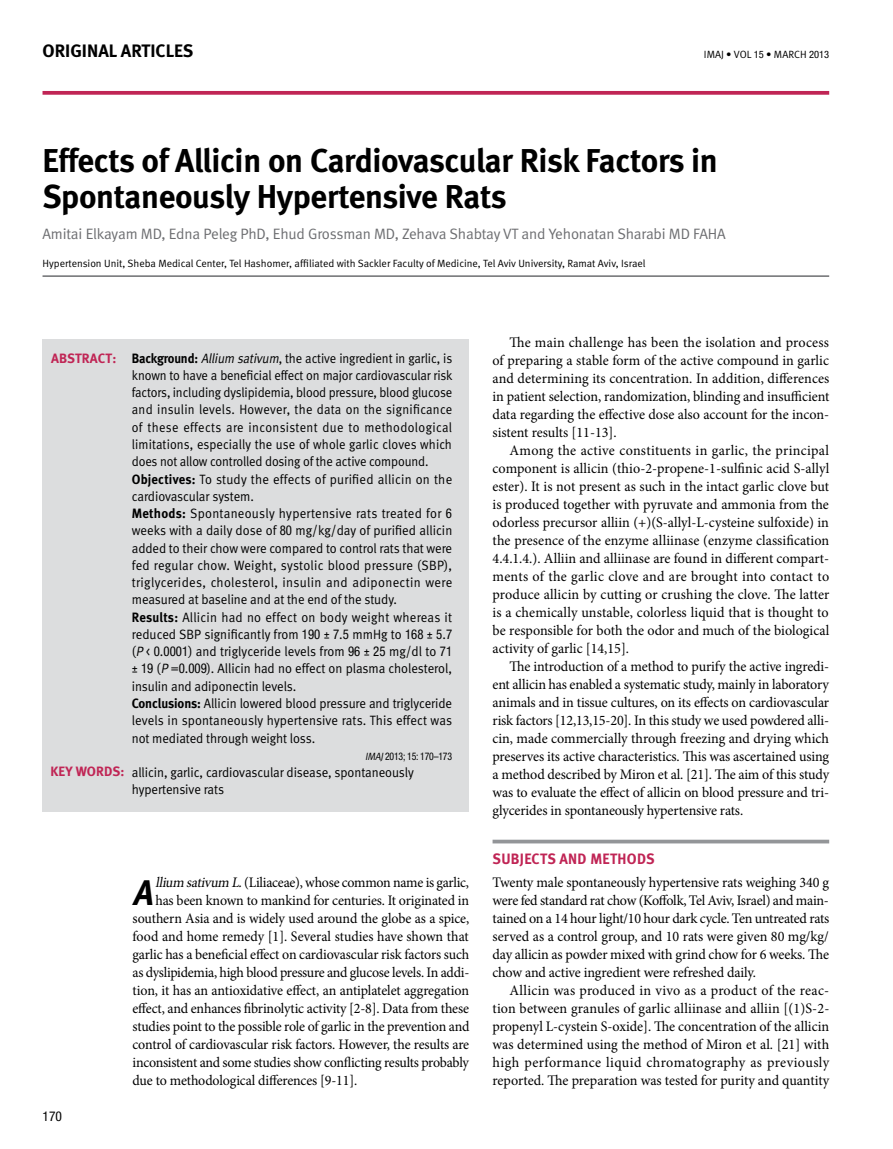
<style>
.page{position:relative;width:893px;height:1149px;background:#fff}
.page>*{position:absolute;margin:0;border:0;box-sizing:border-box;transform-origin:0 0}
.t1{font:italic 700 35.4px "Meta";color:#000;scale:.96 1}
.t2{font:700 33px/36px "Meta";letter-spacing:-.01em;color:#000}
.t3{font:700 18px "Meta";color:#000}
.t4{font:15px "Meta Normal";letter-spacing:-.01em;color:#6d6e71}
.t5{font:700 15px "Meta";letter-spacing:.02em;color:#c02555}
.t6{font:14.55px/18px "Minion Pro";letter-spacing:-.01em;color:#000;text-align:justify}
.t7{font:14.55px/18px "Minion Pro";letter-spacing:-.01em;color:#000;text-align:justify;scale:.96 1}
.t8{font:14.55px "Minion Pro";letter-spacing:.01em;color:#000}
.t9{font:14.55px "Minion Pro";letter-spacing:.015em;color:#000}
.t10{font:14.55px "Minion Pro";letter-spacing:.02em;color:#000}
.t11{font:13.5px/17.2px "Meta Normal";color:#000;scale:.93 1}
.t12{font:13.5px/17.2px "Meta Normal";color:#000;scale:.95 1}
.t13{font:700 13.5px "Meta";letter-spacing:.01em;color:#c02555}
.t14{font:condensed 13.5px "Helvetica Neue";color:#000}
.t15{font:10.5px "Meta Normal";color:#000}
.t16{font:condensed 10.5px "Helvetica Neue";letter-spacing:-.02em;color:#000;scale:.93 1}
.s1{font-family:"Helvetica Neue";font-stretch:condensed;font-size:10.2px}
.s2{font-family:"Meta";font-weight:700}
.s3{font-style:italic}
.s4{font-family:"Helvetica Neue";font-stretch:condensed}
.s5{font-family:"Meta Normal";font-style:italic;font-stretch:normal}
</style>
<div class="page">
<svg style="left:43px;top:91px;width:786px;height:4px;background:#c43460"></svg>
<div style="left:43px;top:339px;width:426px;height:472px;background:#dcddde"></div>
<hr style="left:43px;top:275px;width:786px;height:2px;background:#6d6e71">
<svg style="left:493px;top:839px;width:336px;height:4px"></svg>
<p class="t3" style="left:43px;top:40px;width:152px">Original Articles</p>
<p class="t15" style="left:704px;top:48px;width:127px">IMAJ • VOL <span class="s1">15</span> • march <span class="s1">2013</span></p>
<h2 class="t2" style="left:43px;top:142px;width:677px">Effects of Allicin on Cardiovascular Risk Factors in<br>Spontaneously Hypertensive Rats</h2>
<p class="t4" style="left:43px;top:225px;width:685px">Amitai Elkayam MD, Edna Peleg PhD, Ehud Grossman MD, Zehava Shabtay VT and Yehonatan Sharabi MD FAHA</p>
<p class="t15" style="left:43px;top:257px;width:605px">Hypertension Unit, Sheba Medical Center, Tel Hashomer, affiliated with Sackler Faculty of Medicine, Tel Aviv University, Ramat Aviv, Israel</p>
<p class="t13" style="left:51px;top:350px;width:67px">Ab stract:</p>
<p class="t13" style="left:51px;top:763px;width:76px">Key words:</p>
<p class="t11" style="left:132px;top:349px;width:346px"><span class="s2">B a c kgro u n d :</span> <span class="s3">Allium sativum<br></span>known to have a beneficial effect on major cardiovascular risk factors, including dyslipidemia, blood pressure, blood glucose and insulin levels. However, the data on the significance of these effects are inconsistent due to methodological limitations, especially the use of whole garlic cloves which does not allow controlled dosing of the active compound.<br><span class="s2">Objectives:</span> To study the effects of purified allicin on the cardiovascular system.<br><span class="s2">Methods:</span> Spontaneously hypertensive rats treated for <span class="s4">6 </span>weeks with a daily dose of <span class="s4">80</span> mg/kg/day of purified allicin added to their chow were compared to control rats that were fed regular chow. Weight, systolic blood pressure (SBP ,( triglycerides, cholesterol, insulin and adiponectin were measured at baseline and at the end of the study.<br><span class="s2">Results:</span> Allicin had no effect on body weight whereas it reduced SBP significantly from <span class="s4">190</span> ± <span class="s4">7</span>.<span class="s4">5</span> mmHg to <span class="s4">168</span> ± <span class="s4">5</span>.<span class="s4">7<br></span><span class="s3">P</span>( &lt; <span class="s4">0</span>.<span class="s4">0001</span>) and triglyceride levels from <span class="s4">96</span> ± <span class="s4">25</span> mg/dl to <span class="s4">71 </span>± <span class="s4">19</span> <span class="s3">P</span>( =<span class="s4">0</span>.<span class="s4">009</span> .) Allicin had no effect on plasma cholesterol, insulin and adiponectin levels.<br><span class="s2">Conclusions:</span> Allicin lowered blood pressure and triglyceride levels in spontaneously hypertensive rats. This effect was not mediated through weight loss.</p>
<p class="t16" style="left:365px;top:749px;width:95px"><span class="s5">IMAJ</span>2013; 15: 170–173</p>
<p class="t12" style="left:132px;top:763px;width:298px">allicin, garlic, cardiovascular disease, spontaneously hypertensive rats</p>
<p class="t11" style="left:279px;top:349px;width:188px">, the active ingredient in garlic is,</p>
<p class="t14" style="left:43px;top:1108px;width:21px">170</p>
<p class="t7" style="left:155px;top:873px;width:328px"><span class="s3">lliumsativum</span> (<span class="s3">.L</span> Liliaceae ,) whose common name is garlic,</p>
<h1 class="t1" style="left:133px;top:871px;width:22px">A</h1>
<p class="t7" style="left:133px;top:891px;width:352px;text-indent:23px">has been known to mankind for centuries It. originated in southern Asia and is widely used around the globe as a spice, food and home remedy .]1[ Several studies have shown that garlic has a beneficial effect on cardiovascular risk factors such</p>
<p class="t7" style="left:133px;top:981px;width:352px">tion it, has an antioxidative effect, an antiplatelet aggregation</p>
<p class="t7" style="left:133px;top:963px;width:352px">as dyslipidemia, high blood pressure and glucose levels In. addi-</p>
<p class="t7" style="left:133px;top:999px;width:352px">effect, and enhances fibrinolytic activity [2-8 .] Data from these studies point to the possible role of garlic in the prevention and control of cardiovascular risk factors. However, the results are inconsistent and some studies show conflicting results probably due to methodological differences ]9-11 .[</p>
<p class="t6" style="left:493px;top:333px;width:338px;text-indent:17px">The main challenge has been the isolation and process of preparing a stable form of the active compound in garlic and determining its concentration In. addition, differences in patient selection, randomization, blinding and insufficient</p>
<p class="t6" style="left:493px;top:423px;width:126px">sistent results ]11-13 .[</p>
<p class="t6" style="left:493px;top:405px;width:338px">data regarding the effective dose also account for the incon-</p>
<p class="t6" style="left:493px;top:441px;width:338px;text-indent:17px">Among the active constituents in garlic, the principal component is allicin (thio-2-propene-1-sulfinic acid -S allyl ester isIt.) not present as such in the intact garlic clove but is produced together with pyruvate and ammonia from the odorless precursor alliin +( )( -S allyl -L- cysteine sulfoxide) in the presence of the enzyme alliinase (enzyme classification</p>
<p class="t9" style="left:493px;top:566px;width:338px">ments of the garlic clove and are brought into contact to</p>
<p class="t6" style="left:493px;top:549px;width:338px">4.4.1.4. .) Alliin and alliinase are found in different compart-</p>
<p class="t6" style="left:493px;top:585px;width:338px">produce allicin by cutting or crushing the clove. The latter is a chemically unstable, colorless liquid that is thought to be responsible for both the odor and much of the biological activity of garlic ]14,15 .[</p>
<p class="t6" style="left:493px;top:675px;width:338px">ent allicin has enabled a systematic study, mainly in laboratory</p>
<p class="t6" style="left:510px;top:657px;width:321px">The introduction of a method to purify the active ingredi-</p>
<p class="t6" style="left:493px;top:693px;width:338px">animals and in tissue cultures, on its effects on cardiovascular</p>
<p class="t6" style="left:493px;top:729px;width:338px">cin, made commercially through freezing and drying which</p>
<p class="t6" style="left:493px;top:711px;width:338px">risk factors [12,13,15-20 I n.] this study we used powdered alli-</p>
<p class="t6" style="left:493px;top:747px;width:338px">preserves its active characteristics. This was ascertained using a method described by Miron et al [. 21 .] The aim of this study</p>
<p class="t6" style="left:493px;top:801px;width:252px">glycerides in spontaneously hypertensive rats.</p>
<p class="t6" style="left:493px;top:783px;width:338px">was to evaluate the effect of allicin on blood pressure and tri-</p>
<p class="t5" style="left:493px;top:850px;width:163px">Subj ects and Methods</p>
<p class="t6" style="left:493px;top:873px;width:338px">Twenty male spontaneously hypertensive rats weighing 340 g</p>
<p class="t6" style="left:493px;top:909px;width:338px">tained on a 14 hour light/10 hour dark cycle. Ten untreated rats</p>
<p class="t6" style="left:493px;top:891px;width:338px">were fed standard rat chow (Koffolk, Tel Aviv, Israel) and main-</p>
<p class="t6" style="left:493px;top:927px;width:338px">served as a control group, and 10 rats were given 80 mg/kg/ day allicin as powder mixed with grind chow for 6 weeks. The chow and active ingredient were refreshed daily.</p>
<p class="t8" style="left:493px;top:998px;width:338px">tion between granules of garlic alliinase and alliin [( S)1 -2-</p>
<p class="t10" style="left:510px;top:980px;width:321px">Allicin was produced in vivo as a product of the reac-</p>
<p class="t6" style="left:493px;top:1017px;width:338px">propenyl -L cystein -S oxide .] The concentration of the allicin was determined using the method of Miron et al [. 21] with high performance liquid chromatography as previously reported. The preparation was tested for purity and quantity</p>
</div>
